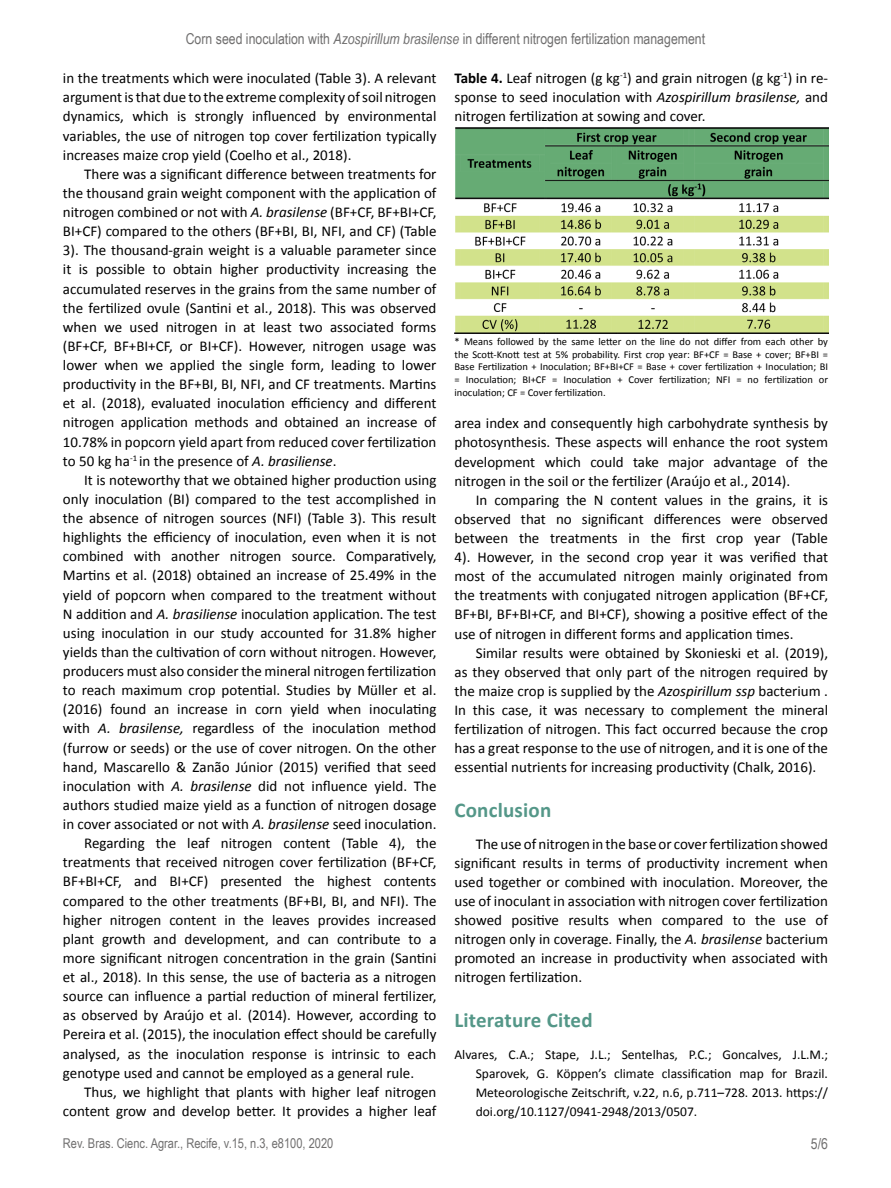
<style>
.page{position:relative;width:891px;height:1188px;background:#fff}
.page>*{position:absolute;margin:0;border:0;box-sizing:border-box;transform-origin:0 0}
.t1{font:700 21px "Calibri";letter-spacing:.01em;color:#549788}
.t2{font:15px/19.2px "Calibri";color:#000;text-align:justify}
.t3{font:15px "Arial Narrow";color:#706f6f}
.t4{font:13.5px/19px "Calibri";color:#000;text-align:justify}
.t5{font:13.5px "Arial Narrow";color:#706f6f}
.t6{font:10.5px/12.6px "Calibri";color:#000;text-align:justify}
.s1{font-style:italic}
.s2{font-weight:700}
</style>
<div class="page">
<img style="left:454px;top:127px;width:374px;height:206px">
<p class="t3" style="left:186px;top:28px;width:521px">Corn seed inoculation with <span class="s1">Azospirillum brasilense</span> in different nitrogen fertilization management</p>
<p class="t2" style="left:63px;top:69px;width:375px">in the treatments which were inoculated (Table 3). A relevant argument is that due to the extreme complexity of soil nitrogen dynamics, which is strongly influenced by environmental variables, the use of nitrogen top cover fertilization typically increases maize crop yield (Coelho et al., 2018).</p>
<p class="t2" style="left:63px;top:164px;width:375px;text-indent:21px">There was a significant difference between treatments for the thousand grain weight component with the application of nitrogen combined or not with <span class="s1">A. brasilense</span> (BF+CF, BF+BI+CF, BI+CF) compared to the others (BF+BI, BI, NFI, and CF) (Table 3). The thousand-grain weight is a valuable parameter since it is possible to obtain higher productivity increasing the accumulated reserves in the grains from the same number of the fertilized ovule (Santini et al., 2018). This was observed when we used nitrogen in at least two associated forms (BF+CF, BF+BI+CF, or BI+CF). However, nitrogen usage was lower when we applied the single form, leading to lower productivity in the BF+BI, BI, NFI, and CF treatments. Martins et al. (2018), evaluated inoculation efficiency and different nitrogen application methods and obtained an increase of 10.78% in popcorn yield apart from reduced cover fertilization to 50 kg ha<sup>-1</sup> in the presence of <span class="s1">A. brasiliense</span>.</p>
<p class="t2" style="left:84px;top:470px;width:354px">It is noteworthy that we obtained higher production using</p>
<p class="t2" style="left:63px;top:489px;width:375px">only inoculation (BI) compared to the test accomplished in</p>
<p class="t2" style="left:63px;top:509px;width:375px">the absence of nitrogen sources (NFI) (Table 3). This result</p>
<p class="t2" style="left:63px;top:528px;width:375px">highlights the efficiency of inoculation, even when it is not</p>
<p class="t2" style="left:63px;top:547px;width:375px">combined with another nitrogen source. Comparatively,</p>
<p class="t2" style="left:63px;top:566px;width:375px">Martins et al. (2018) obtained an increase of 25.49% in the</p>
<p class="t2" style="left:63px;top:585px;width:375px">yield of popcorn when compared to the treatment without</p>
<p class="t2" style="left:63px;top:604px;width:375px">N addition and <span class="s1">A. brasiliense</span> inoculation application. The test</p>
<p class="t2" style="left:63px;top:623px;width:375px">using inoculation in our study accounted for 31.8% higher</p>
<p class="t2" style="left:63px;top:642px;width:375px">yields than the cultivation of corn without nitrogen. However,</p>
<p class="t2" style="left:63px;top:662px;width:375px">producers must also consider the mineral nitrogen fertilization</p>
<p class="t2" style="left:63px;top:681px;width:375px">to reach maximum crop potential. Studies by Müller et al.</p>
<p class="t2" style="left:63px;top:700px;width:375px">(2016) found an increase in corn yield when inoculating</p>
<p class="t2" style="left:63px;top:719px;width:375px">with <span class="s1">A. brasilense,</span> regardless of the inoculation method</p>
<p class="t2" style="left:63px;top:738px;width:375px">(furrow or seeds) or the use of cover nitrogen. On the other</p>
<p class="t2" style="left:63px;top:757px;width:375px">hand, Mascarello &amp; Zanão Júnior (2015) verified that seed</p>
<p class="t2" style="left:63px;top:776px;width:375px">inoculation with <span class="s1">A. brasilense</span> did not influence yield. The</p>
<p class="t2" style="left:63px;top:795px;width:375px">authors studied maize yield as a function of nitrogen dosage</p>
<p class="t2" style="left:63px;top:815px;width:375px">in cover associated or not with <span class="s1">A. brasilense</span> seed inoculation.</p>
<p class="t2" style="left:84px;top:834px;width:354px">Regarding the leaf nitrogen content (Table 4), the</p>
<p class="t2" style="left:63px;top:853px;width:375px">treatments that received nitrogen cover fertilization (BF+CF,</p>
<p class="t2" style="left:63px;top:872px;width:375px">BF+BI+CF, and BI+CF) presented the highest contents</p>
<p class="t2" style="left:63px;top:891px;width:375px">compared to the other treatments (BF+BI, BI, and NFI). The</p>
<p class="t2" style="left:63px;top:910px;width:375px">higher nitrogen content in the leaves provides increased</p>
<p class="t2" style="left:63px;top:929px;width:375px">plant growth and development, and can contribute to a</p>
<p class="t2" style="left:63px;top:948px;width:375px">more significant nitrogen concentration in the grain (Santini</p>
<p class="t2" style="left:63px;top:968px;width:375px">et al., 2018). In this sense, the use of bacteria as a nitrogen</p>
<p class="t2" style="left:63px;top:987px;width:375px">source can influence a partial reduction of mineral fertilizer,</p>
<p class="t2" style="left:63px;top:1006px;width:375px">as observed by Araújo et al. (2014). However, according to</p>
<p class="t2" style="left:63px;top:1025px;width:375px">Pereira et al. (2015), the inoculation effect should be carefully</p>
<p class="t2" style="left:63px;top:1044px;width:375px">analysed, as the inoculation response is intrinsic to each</p>
<p class="t2" style="left:63px;top:1063px;width:353px">genotype used and cannot be employed as a general rule.</p>
<p class="t2" style="left:84px;top:1082px;width:354px">Thus, we highlight that plants with higher leaf nitrogen</p>
<p class="t2" style="left:63px;top:1101px;width:375px">content grow and develop better. It provides a higher leaf</p>
<p class="t2" style="left:454px;top:69px;width:375px;line-height:18.8px"><span class="s2">Table 4.</span> Leaf nitrogen (g kg<sup>-1</sup>) and grain nitrogen (g kg<sup>-1</sup>) in re&shy;sponse to seed inoculation with <span class="s1">Azospirillum brasilense,</span> and nitrogen fertilization at sowing and cover.</p>
<p class="t6" style="left:454px;top:335px;width:375px">* Means followed by the same letter on the line do not differ from each other by the Scott-Knott test at 5% probability. First crop year: BF+CF = Base + cover; BF+BI = Base Fertilization + Inoculation; BF+BI+CF = Base + cover fertilization + Inoculation; BI = Inoculation; BI+CF = Inoculation + Cover fertilization; NFI = no fertilization or inoculation; CF = Cover fertilization.</p>
<p class="t2" style="left:455px;top:414px;width:375px">area index and consequently high carbohydrate synthesis by photosynthesis. These aspects will enhance the root system development which could take major advantage of the nitrogen in the soil or the fertilizer (Araújo et al., 2014).</p>
<p class="t2" style="left:455px;top:490px;width:375px;text-indent:21px">In comparing the N content values in the grains, it is observed that no significant differences were observed between the treatments in the first crop year (Table 4). However, in the second crop year it was verified that most of the accumulated nitrogen mainly originated from the treatments with conjugated nitrogen application (BF+CF, BF+BI, BF+BI+CF, and BI+CF), showing a positive effect of the use of nitrogen in different forms and application times.</p>
<p class="t2" style="left:455px;top:643px;width:375px;text-indent:21px">Similar results were obtained by Skonieski et al. (2019), as they observed that only part of the nitrogen required by the maize crop is supplied by the <span class="s1">Azospirillum ssp</span> bacterium .<br>In this case, it was necessary to complement the mineral fertilization of nitrogen. This fact occurred because the crop has a great response to the use of nitrogen, and it is one of the essential nutrients for increasing productivity (Chalk, 2016).</p>
<h1 class="t1" style="left:454px;top:796px;width:98px">Conclusion</h1>
<p class="t2" style="left:455px;top:834px;width:375px;text-indent:21px">The use of nitrogen in the base or cover fertilization showed significant results in terms of productivity increment when used together or combined with inoculation. Moreover, the use of inoculant in association with nitrogen cover fertilization showed positive results when compared to the use of nitrogen only in coverage. Finally, the <span class="s1">A. brasilense</span> bacterium promoted an increase in productivity when associated with nitrogen fertilization.</p>
<h1 class="t1" style="left:454px;top:1007px;width:140px">Literature Cited</h1>
<p class="t4" style="left:476px;top:1045px;width:354px;text-indent:-21px">Alvares, C.A.; Stape, J.L.; Sentelhas, P.C.; Goncalves, J.L.M.; Sparovek, G. Köppen’s climate classification map for Brazil.<br>Meteorologische Zeitschrift, v.22, n.6, p.711–728. 2013. https:// doi.org/10.1127/0941-2948/2013/0507.</p>
<p class="t5" style="left:63px;top:1134px;width:272px">Rev. Bras. Cienc. Agrar., Recife, v.15, n.3, e8100, 2020</p>
<p class="t3" style="left:811px;top:1133px;width:19px">5/6</p>
</div>
